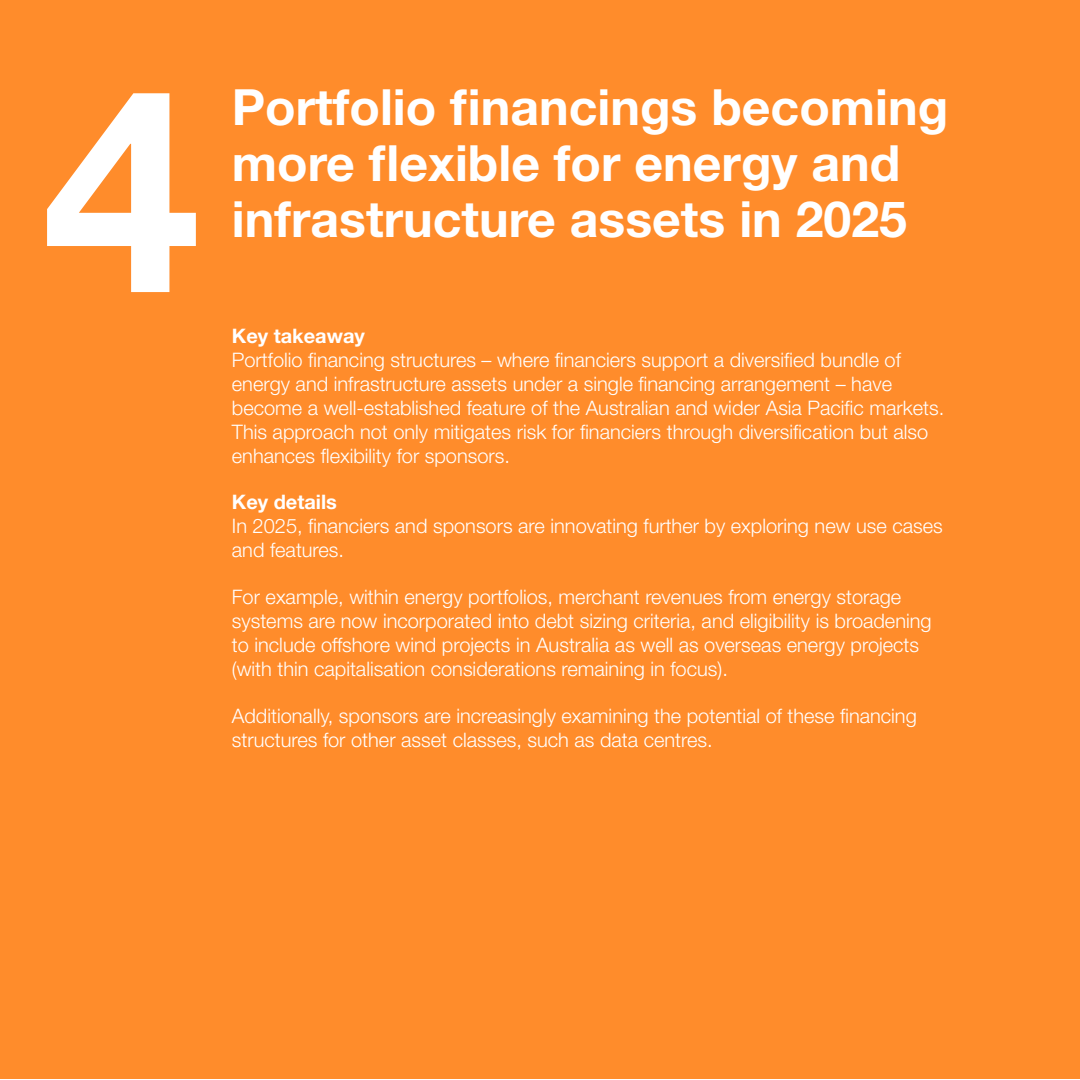
<style>
.page{position:relative;width:1080px;height:1080px;background:#ff8c2b}
.page>*{position:absolute;margin:0;border:0;box-sizing:border-box;transform-origin:0 0}
.heading{font:700 284px "Helvetica Neue LT Std";color:#fff}
.heading-2{font:700 50px/56px "Helvetica Neue LT Std";color:#fff}
.body_text{font:300 20px/24px "Helvetica Neue LT Std";color:#fff}
.heading-3{font:700 20px "Helvetica Neue LT Std";color:#fff}
</style>
<div class="page">
<p class="heading" style="left:42px;top:16px;width:159px">4</p>
<p class="heading-2" style="left:232px;top:78px;width:718px">Portfolio financings becoming more flexible for energy and infrastructure assets in 2025</p>
<p class="heading-3" style="left:232px;top:323px;width:134px">Key takeaway</p>
<p class="body_text" style="left:232px;top:347px;width:714px">Portfolio financing structures – where financiers support a diversified bundle of energy and infrastructure assets under a single financing arrangement – have become a well-established feature of the Australian and wider Asia Pacific markets.<br>This approach not only mitigates risk for financiers through diversification but also enhances flexibility for sponsors.</p>
<p class="heading-3" style="left:232px;top:490px;width:107px">Key details</p>
<p class="body_text" style="left:232px;top:514px;width:712px">In 2025, financiers and sponsors are innovating further by exploring new use cases and features.</p>
<p class="body_text" style="left:232px;top:585px;width:701px">For example, within energy portfolios, merchant revenues from energy storage systems are now incorporated into debt sizing criteria, and eligibility is broadening to include offshore wind projects in Australia as well as overseas energy projects (with thin capitalisation considerations remaining in focus).</p>
<p class="body_text" style="left:232px;top:703px;width:686px">Additionally, sponsors are increasingly examining the potential of these financing structures for other asset classes, such as data centres.</p>
</div>
